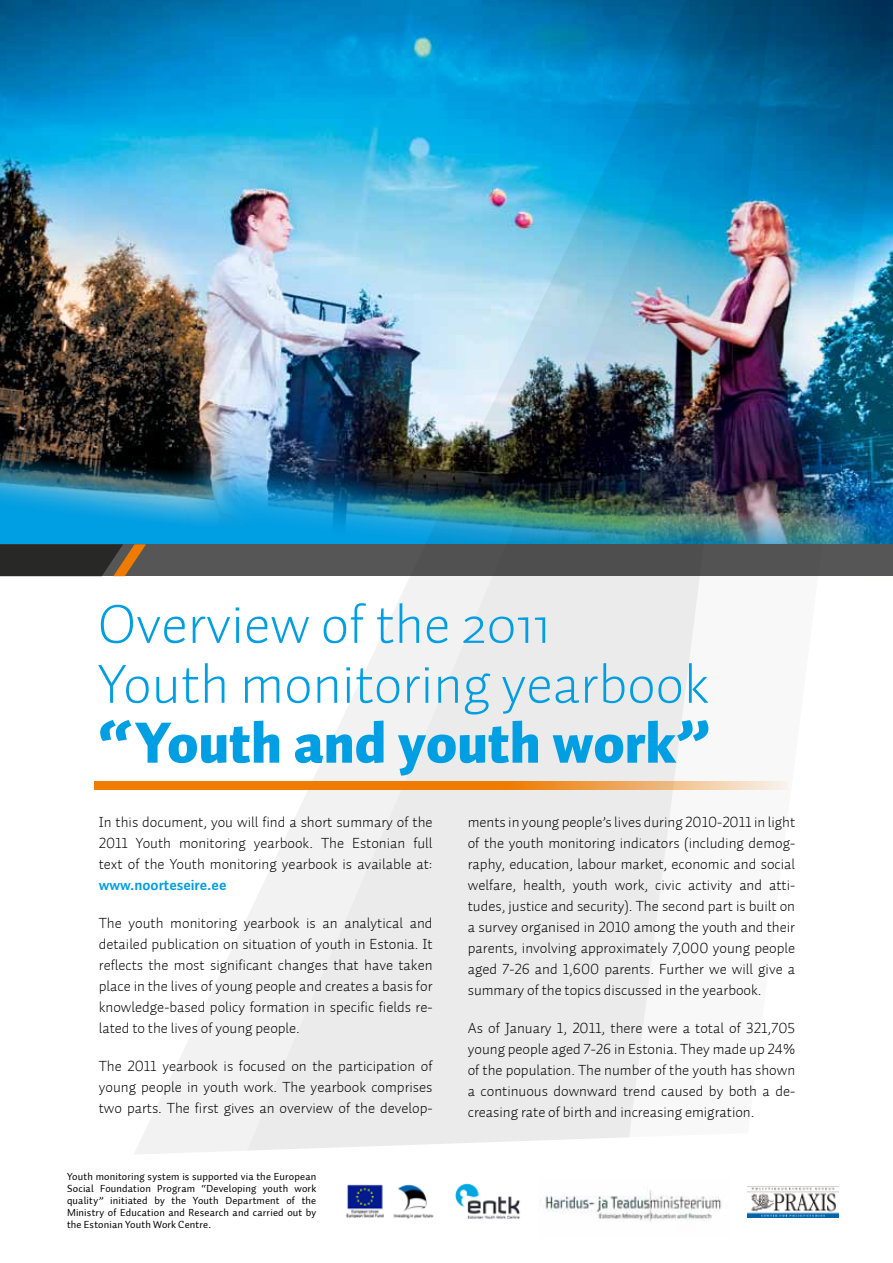
<style>
.page{position:relative;width:893px;height:1263px;background:#fff}
.page>*{position:absolute;margin:0;border:0;box-sizing:border-box;transform-origin:0 0}
.t1{font:57px "Auto 1 Black LF";color:#009ee3}
.t2{font:300 56.25px/59.8px "Auto 1";color:#009ee3}
.t3{font:15px/21px "Auto 1 Light LF";color:#000;text-align:justify}
.t4{font:15px "Auto 1 Bold LF";color:#009ee3}
.t5{font:10.5px/12px "Auto 1 Regular LF";letter-spacing:.015em;color:#000;text-align:justify}
</style>
<div class="page">
<img style="left:0;top:0;width:71px;height:577px">
<div style="left:0;top:544px;width:71px;height:32px;background:#282827"></div>
<svg style="left:71px;top:0;width:118px;height:1128px"></svg>
<img style="left:189px;top:0;width:704px;height:1128px">
<svg style="left:94px;top:781px;width:694px;height:9px;background:#ef932f"></svg>
<svg style="left:134px;top:1128px;width:705px;height:90px"></svg>
<img style="left:539px;top:1178px;width:191px;height:44px">
<img style="left:444px;top:1171px;width:87px;height:48px">
<img style="left:335px;top:1171px;width:105px;height:48px">
<img style="left:748px;top:1186px;width:91px;height:31px">
<h2 class="t2" style="left:98px;top:594px;width:613px">Overview of the 2011<br>Youth monitoring yearbook</h2>
<h1 class="t1" style="left:98px;top:705px;width:613px">“Youth and youth work”</h1>
<p class="t3" style="left:99px;top:811px;width:335px">In this document, you will find a short summary of the 2011 Youth monitoring yearbook. The Estonian full text of the Youth monitoring yearbook is available at:</p>
<p class="t4" style="left:99px;top:875px;width:129px">www.noorteseire.ee</p>
<p class="t3" style="left:99px;top:912px;width:335px">The youth monitoring yearbook is an analytical and detailed publication on situation of youth in Estonia. It reflects the most significant changes that have taken place in the lives of young people and creates a basis for knowledge-based policy formation in specific fields re&shy;lated to the lives of young people.</p>
<p class="t3" style="left:99px;top:1055px;width:335px">The 2011 yearbook is focused on the participation of young people in youth work. The yearbook comprises two parts. The first gives an overview of the develop-</p>
<p class="t5" style="left:67px;top:1170px;width:251px">Youth monitoring system is supported via the European Social Foundation Program “Developing youth work quality” initiated by the Youth Department of the Ministry of Education and Research and carried out by the Estonian Youth Work Centre.</p>
<p class="t3" style="left:468px;top:811px;width:329px">ments in young people’s lives during 2010-2011 in light of the youth monitoring indicators (including demog&shy;raphy, education, labour market, economic and social welfare, health, youth work, civic activity and atti&shy;tudes, justice and security). The second part is built on a survey organised in 2010 among the youth and their parents, involving approximately 7,000 young people aged 7-26 and 1,600 parents. Further we will give a summary of the topics discussed in the yearbook.</p>
<p class="t3" style="left:468px;top:1017px;width:329px">As of January 1, 2011, there were a total of 321,705 young people aged 7-26 in Estonia. They made up 24% of the population. The number of the youth has shown a continuous downward trend caused by both a de&shy;creasing rate of birth and increasing emigration.</p>
</div>
